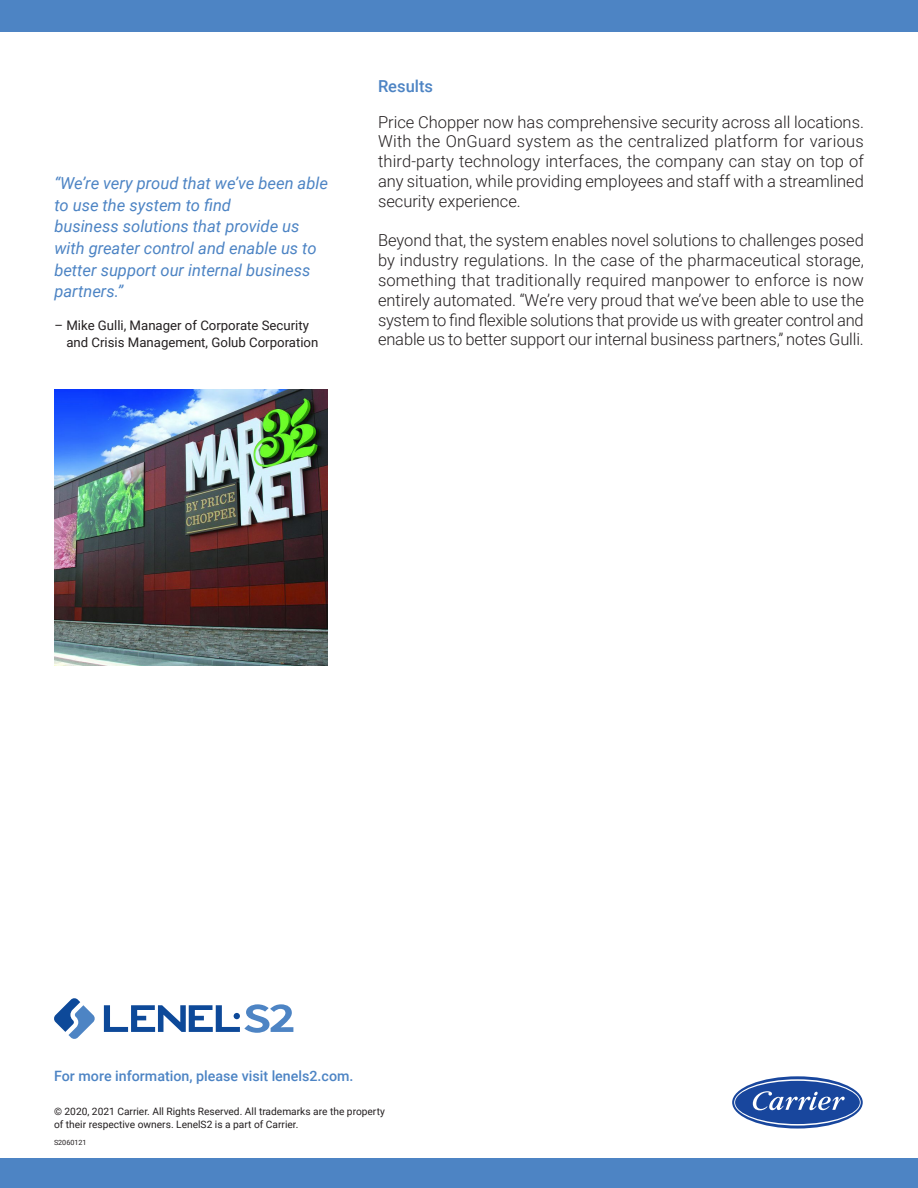
<style>
.page{position:relative;width:918px;height:1188px;background:#fff}
.page>*{position:absolute;margin:0;border:0;box-sizing:border-box;transform-origin:0 0}
.Table_Right{font:300 16.5px/19.8px "Roboto";letter-spacing:-.01em;color:#231f20;text-align:justify}
.t1{font:italic 16.5px/21.6px "Roboto";color:#4d84c4}
.Table_Right-2{font:500 16.5px "Roboto";color:#4d84c4}
.Table_Right-3{font:500 14.25px "Roboto";color:#4d84c4}
.t2{font:13.2px/16.5px "Roboto";color:#231f20}
.Table_Right-4{font:10.2px "Roboto";color:#231f20}
.Table_Right-5{font:7.2px "Roboto";color:#231f20}
</style>
<div class="page">
<div style="left:0;top:1158px;width:918px;height:30px;background:#4d84c4"></div>
<div style="left:0;top:0;width:918px;height:32px;background:#4d84c4"></div>
<img style="left:54px;top:390px;width:274px;height:275px">
<svg style="left:732px;top:1076px;width:131px;height:53px"></svg>
<svg style="left:734px;top:1079px;width:127px;height:47px"></svg>
<svg style="left:104px;top:1004px;width:189px;height:29px"></svg>
<svg style="left:54px;top:998px;width:41px;height:41px"></svg>
<p class="t1" style="left:54px;top:172px;width:275px">“We’re very proud that we’ve been able to use the system to find</p>
<p class="t1" style="left:54px;top:215px;width:264px">business solutions that provide us with greater control and enable us to better support our internal business partners.”</p>
<p class="t2" style="left:66px;top:317px;width:254px;text-indent:-12px">– Mike Gulli, Manager of Corporate Security and Crisis Management, Golub Corporation</p>
<p class="Table_Right-2" style="left:378px;top:74px;width:57px">Results</p>
<p class="Table_Right" style="left:378px;top:111px;width:488px">Price Chopper now has comprehensive security across all locations.<br>With the OnGuard system as the centralized platform for various third-party technology interfaces, the company can stay on top of any situation, while providing employees and staff with a streamlined security experience.</p>
<p class="Table_Right" style="left:378px;top:230px;width:488px">Beyond that, the system enables novel solutions to challenges posed by industry regulations. In the case of the pharmaceutical storage, something that traditionally required manpower to enforce is now entirely automated. “We’re very proud that we’ve been able to use the system to find flexible solutions that provide us with greater control and enable us to better support our internal business partners,” notes Gulli.</p>
<p class="Table_Right-3" style="left:54px;top:1066px;width:301px">For more information, please visit lenels2.com.</p>
<p class="Table_Right-4" style="left:54px;top:1104px;width:332px">© 2020, 2021 Carrier. All Rights Reserved. All trademarks are the property</p>
<p class="Table_Right-4" style="left:54px;top:1117px;width:246px">of their respective owners. LenelS2 is a part of Carrier.</p>
<p class="Table_Right-5" style="left:54px;top:1137px;width:34px">S2060121</p>
</div>
